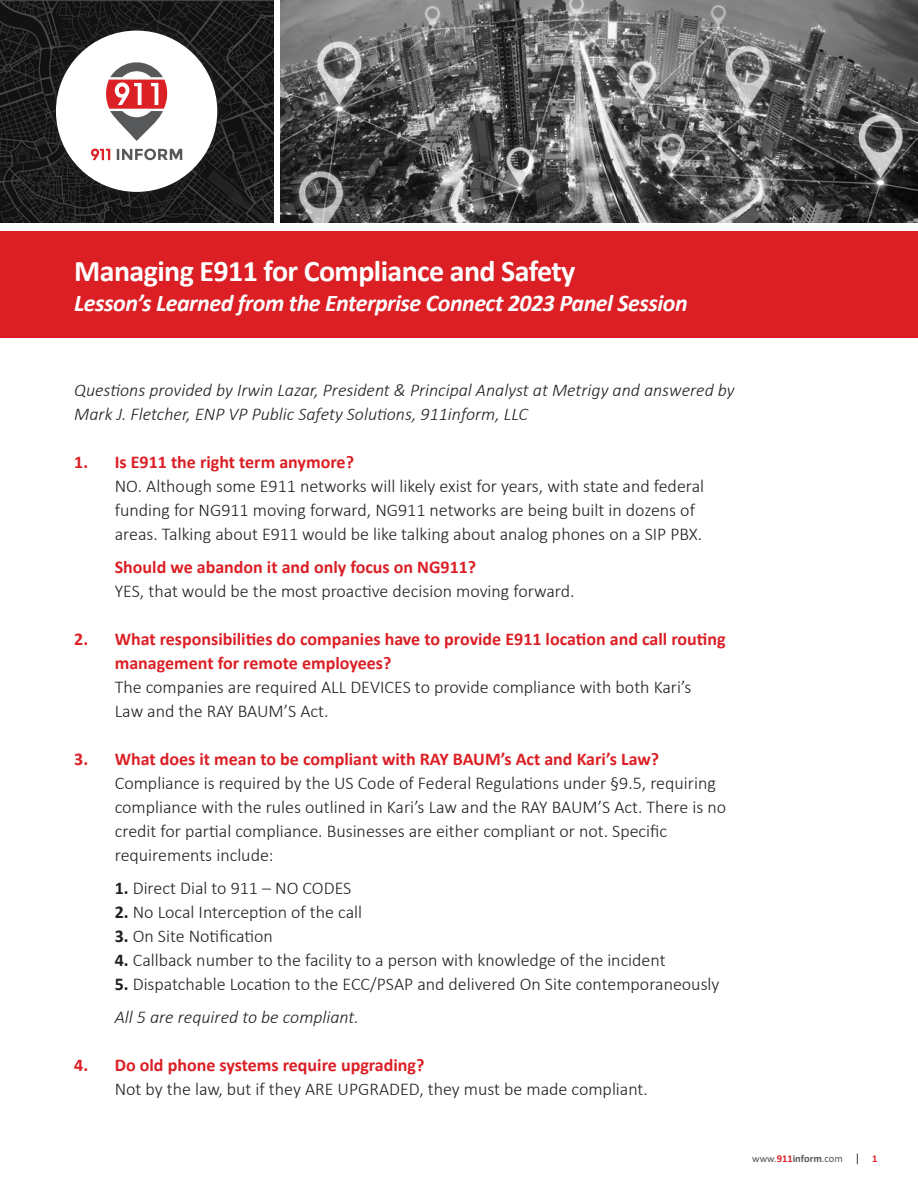
<style>
.page{position:relative;width:918px;height:1188px;background:#fff}
.page>*{position:absolute;margin:0;border:0;box-sizing:border-box;transform-origin:0 0}
.t1{font:700 30px "Calibri";letter-spacing:-.02em;color:#fff}
.t2{font:italic 700 24px "Calibri";letter-spacing:-.02em;color:#fff}
.t3{font:300 18px/24px "Calibri";color:#231f20}
.t4{font:700 18px/24px "Calibri";color:#db1f25}
.t5{font:italic 300 18px/24px "Calibri";color:#231f20}
.t6{font:10.5px "Calibri";color:#57585a}
.s1{font-weight:700;color:#db1f25}
.s2{font-weight:300;color:#231f20}
.s3{font-weight:700}
.s4{font-style:italic}
.s5{font-size:12px;color:#231f20}
</style>
<div class="page">
<div style="left:0;top:231px;width:918px;height:107px;background:#db1f25"></div>
<img style="left:280px;top:0;width:638px;height:222px">
<svg style="left:0;top:0;width:273px;height:222px;background:#1d1c1d"></svg>
<svg style="left:43px;top:18px;width:187px;height:187px;background:#1f1d1e"></svg>
<div style="left:56px;top:31px;width:161px;height:161px;background:#fff;border-radius:50%"></div>
<svg style="left:106px;top:62px;width:62px;height:79px"></svg>
<svg style="left:117px;top:149px;width:65px;height:11px"></svg>
<svg style="left:91px;top:149px;width:19px;height:11px"></svg>
<p class="t1" style="left:74px;top:249px;width:503px">Managing E911 for Compliance and Safety</p>
<p class="t2" style="left:74px;top:286px;width:615px">Lesson’s Learned from the Enterprise Connect 2023 Panel Session</p>
<p class="t5" style="left:74px;top:378px;width:662px">Questions provided by Irwin Lazar, President &amp; Principal Analyst at Metrigy and answered by<br>Mark J. Fletcher, ENP VP Public Safety Solutions, 911inform, LLC</p>
<p class="t3" style="left:115px;top:450px;width:591px;text-indent:-40px"><span class="s1">1. Is E911 the right term anymore?<br></span>NO. Although some E911 networks will likely exist for years, with state and federal funding for NG911 moving forward, NG911 networks are being built in dozens of areas. Talking about E911 would be like talking about analog phones on a SIP PBX.</p>
<p class="t3" style="left:115px;top:555px;width:461px"><span class="s1">Should we abandon it and only focus on NG911?<br></span>YES, that would be the most proactive decision moving forward.</p>
<p class="t4" style="left:115px;top:627px;width:612px;text-indent:-40px">2. What responsibilities do companies have to provide E911 location and call routing management for remote employees?<br><span class="s2">The companies are required ALL DEVICES to provide compliance with both Kari’s<br>Law and the RAY BAUM’S Act.</span></p>
<p class="t3" style="left:115px;top:747px;width:613px;text-indent:-40px"><span class="s1">3. What does it mean to be compliant with RAY BAUM’s Act and Kari’s Law?<br></span>Compliance is required by the US Code of Federal Regulations under §9.5, requiring compliance with the rules outlined in Kari’s Law and the RAY BAUM’S Act. There is no credit for partial compliance. Businesses are either compliant or not. Specific requirements include:</p>
<p class="t3" style="left:115px;top:876px;width:238px"><span class="s3">1.</span> Direct Dial to 911 – NO CODES</p>
<p class="t3" style="left:115px;top:900px;width:249px"><span class="s3">2.</span> No Local Interception of the call</p>
<p class="t3" style="left:115px;top:924px;width:160px"><span class="s3">3.</span> On Site Notification</p>
<p class="t3" style="left:115px;top:948px;width:552px"><span class="s3">4.</span> Callback number to the facility to a person with knowledge of the incident</p>
<p class="t3" style="left:115px;top:967px;width:606px;line-height:33px"><span class="s3">5.</span> Dispatchable Location to the ECC/PSAP and delivered On Site contemporaneously<br><span class="s4">All 5 are required to be compliant.</span></p>
<p class="t3" style="left:115px;top:1053px;width:535px;text-indent:-40px"><span class="s1">4. Do old phone systems require upgrading?<br></span>Not by the law, but if they ARE UPGRADED, they must be made compliant.</p>
<p class="t6" style="left:752px;top:1152px;width:127px">www.<span class="s1">911</span><span class="s3">inform</span>.com <span class="s5">|</span> <span class="s1">1</span></p>
</div>
